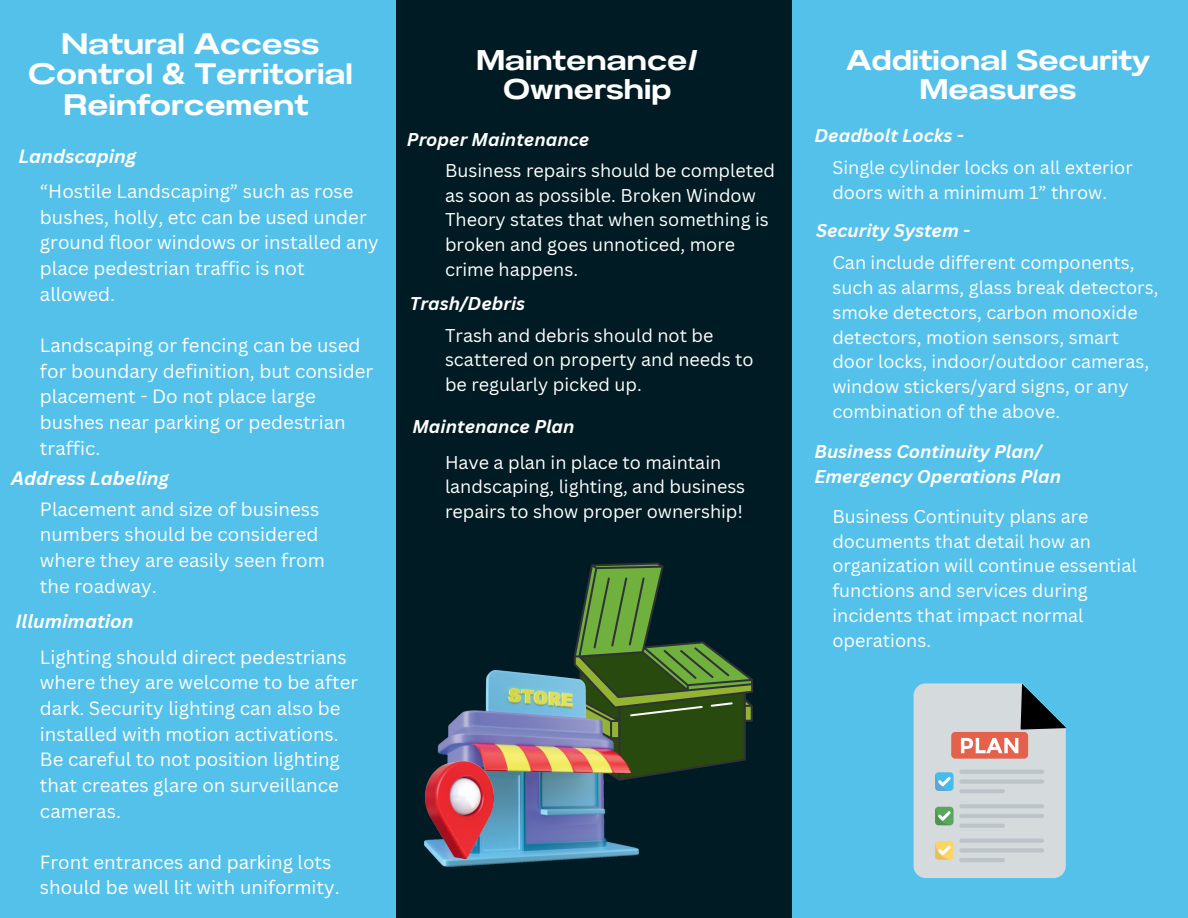
<style>
.page{position:relative;width:1188px;height:918px;background:#54c1ea}
.page>*{position:absolute;margin:0;border:0;box-sizing:border-box;transform-origin:0 0}
.t1{font:29.55px/30.3px "Anantason Semi Bold Wd 200";color:#fff;text-align:center}
.t2{font:28.5px/29.2px "Anantason Semi Bold Wd 200";color:#fff;text-align:center}
.t3{font:18.6px/25.7px "Canva Sans";color:#fff}
.t4{font:italic 700 18.6px "Canva Sans";color:#fff}
.t5{font:18px/24.8px "Canva Sans";color:#fff}
.t6{font:italic 700 18px/24.8px "Canva Sans";color:#fff}
</style>
<div class="page">
<div style="left:396px;top:0;width:396px;height:918px;background:#001b24"></div>
<svg style="left:574px;top:563px;width:179px;height:215px"></svg>
<svg style="left:914px;top:683px;width:152px;height:195px;background:#c5c8ca"></svg>
<img style="left:435px;top:671px;width:204px;height:196px">
<img style="left:425px;top:762px;width:69px;height:96px">
<h1 class="t1" style="left:28px;top:29px;width:326px">Natural Access<br>Control &amp; Territorial<br>Reinforcement</h1>
<p class="t4" style="left:18px;top:145px;width:120px">Landscaping</p>
<p class="t3" style="left:40px;top:179px;width:340px">“Hostile Landscaping” such as rose bushes, holly, etc can be used under ground floor windows or installed any place pedestrian traffic is not allowed.</p>
<p class="t3" style="left:40px;top:333px;width:335px">Landscaping or fencing can be used for boundary definition, but consider placement - Do not place large bushes near parking or pedestrian traffic.</p>
<p class="t4" style="left:11px;top:467px;width:160px">Address Labeling</p>
<p class="t3" style="left:40px;top:496px;width:286px">Placement and size of business numbers should be considered where they are easily seen from the roadway.</p>
<p class="t4" style="left:16px;top:610px;width:120px">Illumimation</p>
<p class="t3" style="left:40px;top:644px;width:320px">Lighting should direct pedestrians where they are welcome to be after dark. Security lighting can also be installed with motion activations.<br>Be careful to not position lighting that creates glare on surveillance cameras.</p>
<p class="t3" style="left:40px;top:849px;width:301px">Front entrances and parking lots should be well lit with uniformity.</p>
<h2 class="t2" style="left:476px;top:46px;width:224px">Maintenance/<br>Ownership</h2>
<p class="t6" style="left:407px;top:127px;width:184px">Proper Maintenance</p>
<p class="t5" style="left:445px;top:158px;width:332px">Business repairs should be completed as soon as possible. Broken Window<br>Theory states that when something is broken and goes unnoticed, more crime happens.</p>
<p class="t6" style="left:410px;top:292px;width:117px">Trash/Debris</p>
<p class="t5" style="left:445px;top:323px;width:310px">Trash and debris should not be scattered on property and needs to be regularly picked up.</p>
<p class="t6" style="left:412px;top:414px;width:164px">Maintenance Plan</p>
<p class="t5" style="left:445px;top:450px;width:302px">Have a plan in place to maintain landscaping, lighting, and business repairs to show proper ownership!</p>
<h2 class="t2" style="left:846px;top:46px;width:306px">Additional Security<br>Measures</h2>
<p class="t6" style="left:814px;top:123px;width:151px">Deadbolt Locks -</p>
<p class="t5" style="left:832px;top:155px;width:302px">Single cylinder locks on all exterior doors with a minimum 1” throw.</p>
<p class="t6" style="left:816px;top:218px;width:156px">Security System -</p>
<p class="t5" style="left:832px;top:251px;width:328px">Can include different components, such as alarms, glass break detectors, smoke detectors, carbon monoxide detectors, motion sensors, smart door locks, indoor/outdoor cameras, window stickers/yard signs, or any combination of the above.</p>
<p class="t6" style="left:814px;top:439px;width:248px">Business Continuity Plan/<br>Emergency Operations Plan</p>
<p class="t5" style="left:832px;top:504px;width:306px">Business Continuity plans are documents that detail how an organization will continue essential functions and services during incidents that impact normal operations.</p>
</div>
